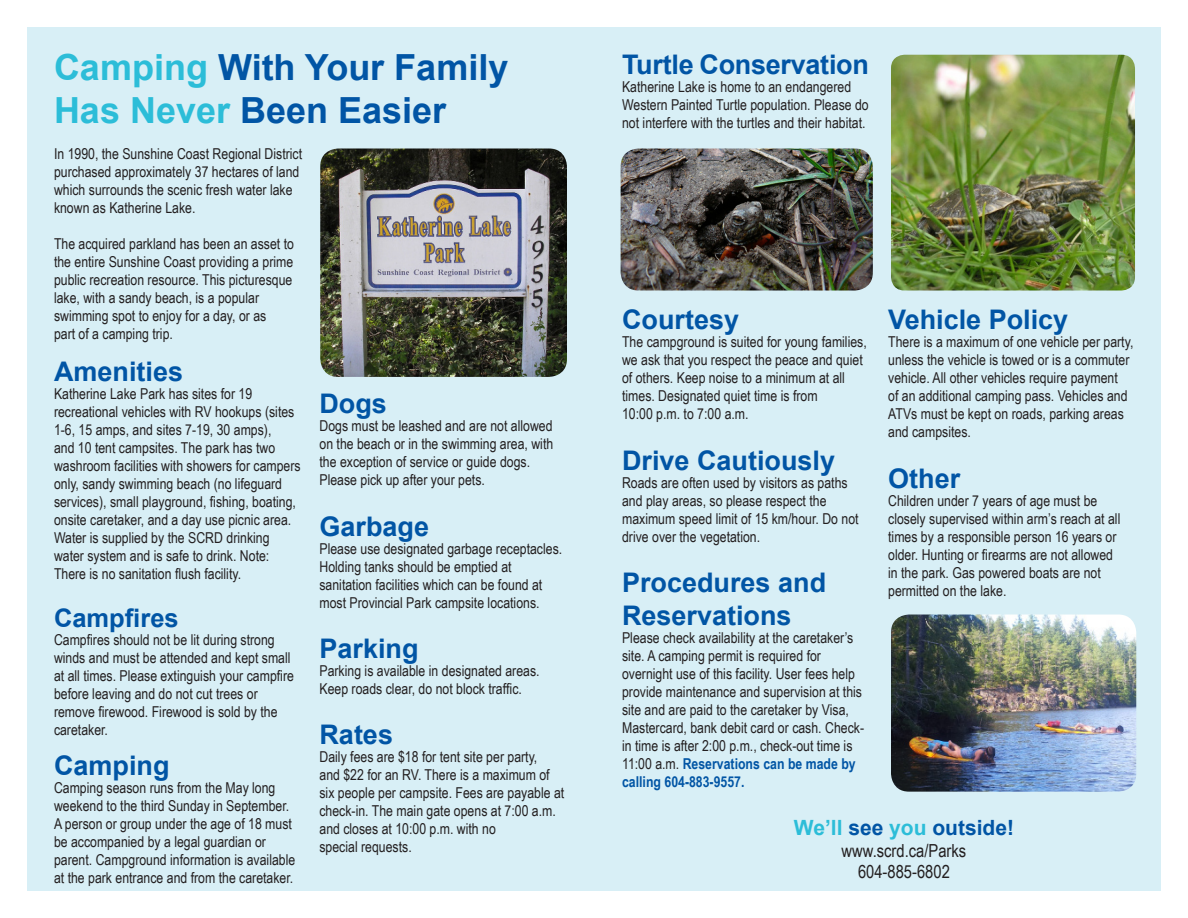
<style>
.page{position:relative;width:1188px;height:918px;background:#fff}
.page>*{position:absolute;margin:0;border:0;box-sizing:border-box;transform-origin:0 0}
.t1{font:700 36px/43.2px "Arial";color:#0155a5}
.t2{font:700 27px/32.4px "Arial";color:#0155a5}
.t3{font:700 25.5px "Arial";color:#0155a5}
.t4{font:700 21px "Arial";color:#0155a5}
.t5{font:18px "Arial Narrow";color:#231f20}
.t6{font:15px/18px "Arial Narrow";color:#231f20}
.s1{color:#2cbdd8}
.s2{font-weight:700;color:#0155a5}
</style>
<div class="page">
<div style="left:28px;top:27px;width:1133px;height:864px;background:#d8eff6"></div>
<img style="left:891px;top:55px;width:244px;height:236px">
<img style="left:320px;top:148px;width:247px;height:229px">
<img style="left:621px;top:148px;width:252px;height:143px">
<img style="left:891px;top:615px;width:245px;height:177px">
<p class="t1" style="left:54px;top:47px;width:456px"><span class="s1">Camping</span> With Your Family<br><span class="s1">Has Never</span> Been Easier</p>
<p class="t2" style="left:622px;top:49px;width:248px">Turtle Conservation</p>
<p class="t6" style="left:622px;top:77px;width:248px">Katherine Lake is home to an endangered<br>Western Painted Turtle population. Please do not interfere with the turtles and their habitat.</p>
<p class="t6" style="left:54px;top:145px;width:250px">In 1990, the Sunshine Coast Regional District purchased approximately 37 hectares of land which surrounds the scenic fresh water lake known as Katherine Lake.</p>
<p class="t6" style="left:54px;top:235px;width:242px">The acquired parkland has been an asset to the entire Sunshine Coast providing a prime public recreation resource. This picturesque lake, with a sandy beach, is a popular swimming spot to enjoy for a day, or as<br>part of a camping trip.</p>
<p class="t2" style="left:54px;top:356px;width:131px">Amenities</p>
<p class="t6" style="left:54px;top:384px;width:248px">Katherine Lake Park has sites for 19 recreational vehicles with RV hookups (sites 1-6, 15 amps, and sites 7-19, 30 amps),<br>and 10 tent campsites. The park has two washroom facilities with showers for campers only, sandy swimming beach (no lifeguard services), small playground, fishing, boating, onsite caretaker, and a day use picnic area.<br>Water is supplied by the SCRD drinking water system and is safe to drink. Note:<br>There is no sanitation flush facility.</p>
<p class="t3" style="left:54px;top:601px;width:126px">Campfires</p>
<p class="t6" style="left:54px;top:631px;width:241px">Campfires should not be lit during strong winds and must be attended and kept small at all times. Please extinguish your campfire before leaving and do not cut trees or remove firewood. Firewood is sold by the caretaker.</p>
<p class="t2" style="left:54px;top:750px;width:117px">Camping</p>
<p class="t6" style="left:54px;top:778px;width:243px">Camping season runs from the May long weekend to the third Sunday in September.<br>A person or group under the age of 18 must be accompanied by a legal guardian or parent. Campground information is available at the park entrance and from the caretaker.</p>
<p class="t2" style="left:320px;top:388px;width:69px">Dogs</p>
<p class="t6" style="left:320px;top:416px;width:235px">Dogs must be leashed and are not allowed on the beach or in the swimming area, with the exception of service or guide dogs.<br>Please pick up after your pets.</p>
<p class="t2" style="left:320px;top:511px;width:111px">Garbage</p>
<p class="t6" style="left:320px;top:539px;width:244px">Please use designated garbage receptacles.<br>Holding tanks should be emptied at sanitation facilities which can be found at most Provincial Park campsite locations.</p>
<p class="t2" style="left:320px;top:633px;width:101px">Parking</p>
<p class="t6" style="left:320px;top:661px;width:222px">Parking is available in designated areas.<br>Keep roads clear, do not block traffic.</p>
<p class="t2" style="left:320px;top:720px;width:75px">Rates</p>
<p class="t6" style="left:320px;top:748px;width:246px">Daily fees are $18 for tent site per party,<br>and $22 for an RV. There is a maximum of six people per campsite. Fees are payable at check-in. The main gate opens at 7:00 a.m. and closes at 10:00 p.m. with no<br>special requests.</p>
<p class="t2" style="left:622px;top:304px;width:119px">Courtesy</p>
<p class="t6" style="left:622px;top:332px;width:246px">The campground is suited for young families, we ask that you respect the peace and quiet of others. Keep noise to a minimum at all times. Designated quiet time is from<br>10:00 p.m. to 7:00 a.m.</p>
<p class="t2" style="left:622px;top:445px;width:215px">Drive Cautiously</p>
<p class="t6" style="left:622px;top:473px;width:238px">Roads are often used by visitors as paths and play areas, so please respect the maximum speed limit of 15 km/hour. Do not drive over the vegetation.</p>
<p class="t2" style="left:622px;top:567px;width:206px">Procedures and<br>Reservations</p>
<p class="t6" style="left:622px;top:628px;width:244px">Please check availability at the caretaker’s site. A camping permit is required for overnight use of this facility. User fees help provide maintenance and supervision at this site and are paid to the caretaker by Visa, Mastercard, bank debit card or cash. Check&shy;in time is after 2:00 p.m., check-out time is 11:00 a.m. <span class="s2">Reservations can be made by calling 604-883-9557.</span></p>
<p class="t2" style="left:888px;top:304px;width:182px">Vehicle Policy</p>
<p class="t6" style="left:888px;top:332px;width:247px">There is a maximum of one vehicle per party, unless the vehicle is towed or is a commuter vehicle. All other vehicles require payment<br>of an additional camping pass. Vehicles and ATVs must be kept on roads, parking areas and campsites.</p>
<p class="t2" style="left:888px;top:463px;width:74px">Other</p>
<p class="t6" style="left:888px;top:491px;width:234px">Children under 7 years of age must be closely supervised within arm’s reach at all times by a responsible person 16 years or older. Hunting or firearms are not allowed in the park. Gas powered boats are not permitted on the lake.</p>
<p class="t4" style="left:794px;top:814px;width:222px"><span class="s1">We’ll</span> see <span class="s1">you</span> outside!</p>
<p class="t5" style="left:842px;top:837px;width:126px">www.scrd.ca/Parks</p>
<p class="t5" style="left:858px;top:859px;width:93px">604-885-6802</p>
</div>
